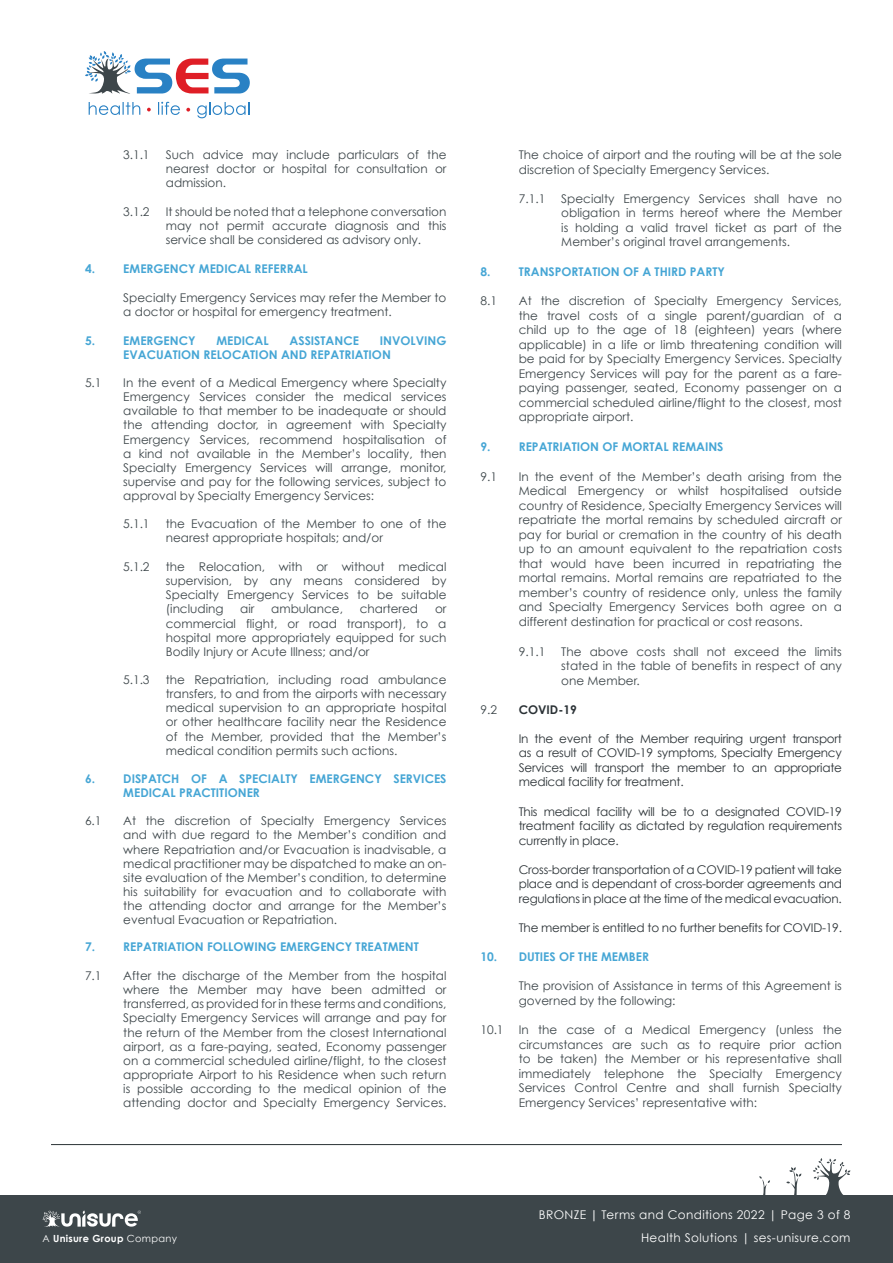
<style>
.page{position:relative;width:893px;height:1263px;background:#fff}
.page>*{position:absolute;margin:0;border:0;box-sizing:border-box;transform-origin:0 0}
.t1{font:12px/14.1px "Century Gothic";color:#3d464a;text-align:justify}
.t2{font:12px/14.5px "Century Gothic";letter-spacing:-.02em;color:#2b3236;text-align:justify}
.t3{font:700 12px/14.1px "Century Gothic";color:#46a6d5}
.t4{font:12px "Century Gothic";letter-spacing:.03em;color:#fff}
.t5{font:700 12px "Century Gothic";color:#2b3236}
.t6{font:700 9.75px "Century Gothic";letter-spacing:.03em;color:#fff}
.s1{font-weight:700}
.s2{font-weight:400}
</style>
<div class="page">
<div style="left:0;top:1195px;width:893px;height:68px;background:#3d464a"></div>
<svg style="left:759px;top:1176px;width:11px;height:19px"></svg>
<svg style="left:786px;top:1167px;width:16px;height:28px"></svg>
<svg style="left:813px;top:1158px;width:37px;height:37px"></svg>
<svg style="left:43px;top:1210px;width:98px;height:17px"></svg>
<hr style="left:51px;top:1144px;width:791px;height:1px;background:#2b3236">
<svg style="left:89px;top:102px;width:51px;height:13px"></svg>
<svg style="left:147px;top:108px;width:4px;height:3px"></svg>
<svg style="left:158px;top:102px;width:22px;height:13px"></svg>
<svg style="left:186px;top:108px;width:4px;height:4px"></svg>
<svg style="left:197px;top:102px;width:52px;height:16px"></svg>
<svg style="left:85px;top:51px;width:165px;height:43px"></svg>
<p class="t1" style="left:123px;top:148px;width:28px">3.1.1</p>
<p class="t1" style="left:166px;top:148px;width:282px">Such advice may include particulars of the nearest doctor or hospital for consultation or admission.</p>
<p class="t1" style="left:123px;top:205px;width:28px">3.1.2</p>
<p class="t1" style="left:166px;top:205px;width:282px">It should be noted that a telephone conversation may not permit accurate diagnosis and this service shall be considered as advisory only.</p>
<p class="t3" style="left:85px;top:261px;width:224px">4. EMERGENCY MEDICAL REFERRAL</p>
<p class="t1" style="left:123px;top:291px;width:325px">Specialty Emergency Services may refer the Member to a doctor or hospital for emergency treatment.</p>
<p class="t3" style="left:85px;top:333px;width:112px">5. EMERGENCY</p>
<p class="t3" style="left:216px;top:333px;width:54px">MEDICAL</p>
<p class="t3" style="left:290px;top:333px;width:71px">ASSISTANCE</p>
<p class="t3" style="left:123px;top:333px;width:325px;text-indent:256px">INVOLVING<br>EVACUATION RELOCATION AND REPATRIATION</p>
<p class="t1" style="left:85px;top:376px;width:18px">5.1</p>
<p class="t1" style="left:123px;top:376px;width:325px">In the event of a Medical Emergency where Specialty Emergency Services consider the medical services available to that member to be inadequate or should the attending doctor, in agreement with Specialty Emergency Services, recommend hospitalisation of a kind not available in the Member’s locality, then Specialty Emergency Services will arrange, monitor, supervise and pay for the following services, subject to approval by Specialty Emergency Services:</p>
<p class="t1" style="left:123px;top:517px;width:28px">5.1.1</p>
<p class="t1" style="left:166px;top:517px;width:282px">the Evacuation of the Member to one of the nearest appropriate hospitals; and/or</p>
<p class="t1" style="left:123px;top:560px;width:28px">5.1.2</p>
<p class="t1" style="left:166px;top:560px;width:282px">the Relocation, with or without medical supervision, by any means considered by Specialty Emergency Services to be suitable (including</p>
<p class="t1" style="left:240px;top:602px;width:16px">air</p>
<p class="t1" style="left:271px;top:602px;width:73px">ambulance,</p>
<p class="t1" style="left:360px;top:602px;width:60px">chartered</p>
<p class="t1" style="left:166px;top:602px;width:282px;text-indent:269px">or commercial flight, or road transport), to a hospital more appropriately equipped for such Bodily Injury or Acute Illness; and/or</p>
<p class="t1" style="left:123px;top:673px;width:28px">5.1.3</p>
<p class="t1" style="left:166px;top:673px;width:282px">the Repatriation, including road ambulance transfers, to and from the airports with necessary medical supervision to an appropriate hospital or other healthcare facility near the Residence of the Member, provided that the Member’s medical condition permits such actions.</p>
<p class="t3" style="left:123px;top:771px;width:325px;text-indent:-38px">6. DISPATCH OF A SPECIALTY EMERGENCY SERVICES<br>MEDICAL PRACTITIONER</p>
<p class="t1" style="left:85px;top:814px;width:18px">6.1</p>
<p class="t1" style="left:123px;top:814px;width:325px">At the discretion of Specialty Emergency Services and with due regard to the Member’s condition and where Repatriation and/or Evacuation is inadvisable, a medical practitioner may be dispatched to make an on&shy;site evaluation of the Member’s condition, to determine his suitability for evacuation and to collaborate with the attending doctor and arrange for the Member’s eventual Evacuation or Repatriation.</p>
<p class="t3" style="left:85px;top:939px;width:335px">7. REPATRIATION FOLLOWING EMERGENCY TREATMENT</p>
<p class="t1" style="left:85px;top:969px;width:18px">7.1</p>
<p class="t1" style="left:123px;top:969px;width:325px">After the discharge of the Member from the hospital where the Member may have been admitted or transferred, as provided for in these terms and conditions, Specialty Emergency Services will arrange and pay for the return of the Member from the closest International airport, as a fare-paying, seated, Economy passenger on a commercial scheduled airline/flight, to the closest appropriate Airport to his Residence when such return is possible according to the medical opinion of the attending doctor and Specialty Emergency Services.</p>
<p class="t1" style="left:519px;top:147px;width:325px;line-height:14.5px">The choice of airport and the routing will be at the sole discretion of Specialty Emergency Services.</p>
<p class="t1" style="left:519px;top:191px;width:28px">7.1.1</p>
<p class="t1" style="left:561px;top:191px;width:282px;line-height:14.5px">Specialty Emergency Services shall have no obligation in terms hereof where the Member is holding a valid travel ticket as part of the Member’s original travel arrangements.</p>
<p class="t3" style="left:480px;top:264px;width:246px">8. TRANSPORTATION OF A THIRD PARTY</p>
<p class="t1" style="left:480px;top:293px;width:18px">8.1</p>
<p class="t1" style="left:519px;top:293px;width:325px;line-height:14.5px">At the discretion of Specialty Emergency Services, the travel costs of a single parent/guardian of a child up to the age of 18 (eighteen) years (where applicable) in a life or limb threatening condition will be paid for by Specialty Emergency Services. Specialty Emergency Services will pay for the parent as a fare&shy;paying passenger, seated, Economy passenger on a commercial scheduled airline/flight to the closest, most appropriate airport.</p>
<p class="t3" style="left:480px;top:439px;width:244px">9. REPATRIATION OF MORTAL REMAINS</p>
<p class="t1" style="left:480px;top:469px;width:18px">9.1</p>
<p class="t1" style="left:519px;top:469px;width:325px;line-height:14.5px">In the event of the Member’s death arising from the Medical Emergency or whilst hospitalised outside country of Residence, Specialty Emergency Services will repatriate the mortal remains by scheduled aircraft or pay for burial or cremation in the country of his death up to an amount equivalent to the repatriation costs that would have been incurred in repatriating the mortal remains. Mortal remains are repatriated to the member’s country of residence only, unless the family and Specialty Emergency Services both agree on a different destination for practical or cost reasons.</p>
<p class="t1" style="left:519px;top:644px;width:28px">9.1.1</p>
<p class="t1" style="left:561px;top:644px;width:282px;line-height:14.5px">The above costs shall not exceed the limits stated in the table of benefits in respect of any one Member.</p>
<p class="t1" style="left:480px;top:702px;width:18px">9.2</p>
<p class="t5" style="left:519px;top:700px;width:60px">COVID-19</p>
<p class="t2" style="left:519px;top:731px;width:325px">In the event of the Member requiring urgent transport as a result of COVID-19 symptoms, Specialty Emergency Services will transport the member to an appropriate medical facility for treatment.</p>
<p class="t2" style="left:519px;top:804px;width:325px">This medical facility will be to a designated COVID-19 treatment facility as dictated by regulation requirements currently in place.</p>
<p class="t2" style="left:519px;top:862px;width:325px">Cross-border transportation of a COVID-19 patient will take place and is dependant of cross-border agreements and regulations in place at the time of the medical evacuation.</p>
<p class="t2" style="left:519px;top:920px;width:325px">The member is entitled to no further benefits for COVID-19.</p>
<p class="t3" style="left:480px;top:949px;width:170px">10. DUTIES OF THE MEMBER</p>
<p class="t1" style="left:519px;top:978px;width:325px;line-height:14.5px">The provision of Assistance in terms of this Agreement is governed by the following:</p>
<p class="t1" style="left:480px;top:1023px;width:25px">10.1</p>
<p class="t1" style="left:519px;top:1022px;width:325px;line-height:14.5px">In the case of a Medical Emergency (unless the circumstances are such as to require prior action to be taken) the Member or his representative shall immediately telephone the Specialty Emergency Services Control Centre and shall furnish Specialty Emergency Services’ representative with:</p>
<p class="t4" style="left:539px;top:1208px;width:313px">BRONZE <span class="s1">|</span> Terms and Conditions 2022 | Page 3 of 8</p>
<p class="t6" style="left:43px;top:1230px;width:136px"><span class="s2">A</span> Unisure Group <span class="s2">Company</span></p>
<p class="t4" style="left:641px;top:1231px;width:211px">Health Solutions | ses-unisure.com</p>
</div>
